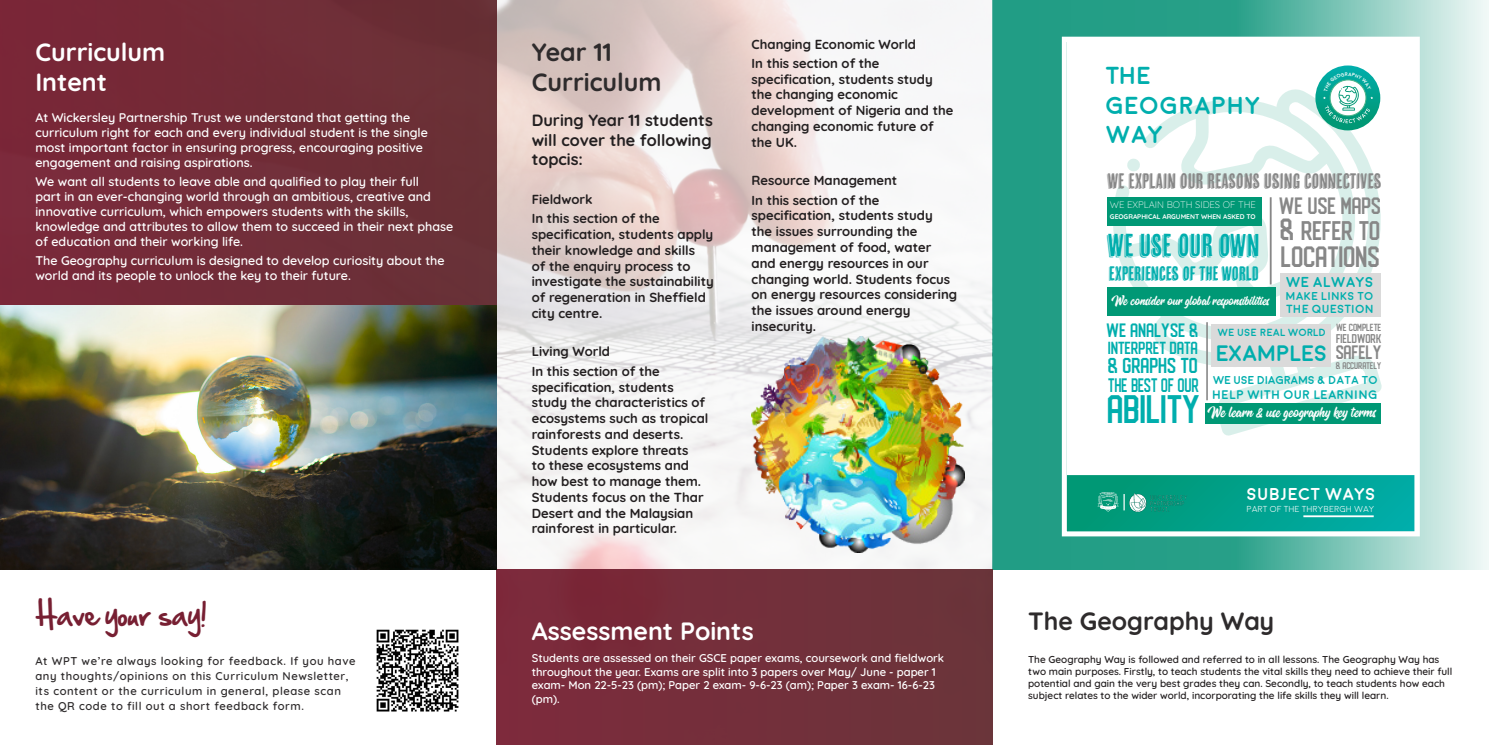
<style>
.page{position:relative;width:1489px;height:745px;background:#fff}
.page>*{position:absolute;margin:0;border:0;box-sizing:border-box;transform-origin:0 0}
.t1{font:31.75px "Areno";color:#00aead}
.t2{font:31.5px "Cheap Pine";color:#00aead}
.t3{font:700 25px/30px "Quicksand";color:#fff}
.t4{font:700 25px/30px "Quicksand";color:#2e2b2c}
.t5{font:25px "Hand Of Sean";color:#771f32}
.t6{font:700 24.5px/29.4px "Moon";color:#00aead}
.t7{font:23.5px "Areno";color:#878787}
.t8{font:700 22.25px "Moon";color:#00aead}
.t9{font:21.5px "Areno";color:#878787}
.t10{font:20.88px "Cheap Pine";color:#878787}
.t11{font:19.5px "Cheap Pine";color:#00aead}
.t12{font:19.12px "Oraqle Script";color:#fff}
.t13{font:18.88px "Areno";color:#878787}
.t14{font:17.25px "Areno";color:#00aead}
.t15{font:700 17.12px "Moon";color:#fff}
.t16{font:17px "Oraqle Script";color:#fff}
.Bullets{font:700 16.25px/19.5px "Quicksand";color:#231f20;text-align:justify}
.t17{font:15.62px "Areno";color:#00aead;scale:.86 1}
.t18{font:15.5px "Areno";color:#00aead}
.t19{font:15.5px "Areno";color:#878787}
.t20{font:700 14.38px "Moon";color:#00aead}
.t21{font:14px "Areno";color:#00aead}
.Bullets-2{font:700 13.12px/15.8px "Quicksand";color:#231f20}
.Bullets-3{font:600 12.5px/15px "Quicksand";color:#fff}
.t22{font:700 12.5px "Moon";color:#00aead}
.t23{font:700 11.75px "Moon";color:#00aead}
.t24{font:700 11.38px "Moon";color:#00aead}
.Bullets-4{font:600 11.25px/13.5px "Quicksand";color:#fff}
.t25{font:600 11.25px/15px "Quicksand";letter-spacing:.05em;color:#2e2b2c}
.t26{font:700 10.38px "Moon";color:#00aead}
.t27{font:10.12px "Areno";color:#878787}
.Bullets-5{font:600 10px/12px "Quicksand";color:#231f20}
.t28{font:300 9.5px "Quicksand";color:#fff}
.t29{font:300 8.62px "Moon";color:#fff}
.t30{font:8.25px "Areno";color:#878787}
.t31{font:7.75px "Areno";color:#878787}
.t32{font:700 6.75px "Quicksand";color:#fff}
.t33{font:700 2.5px "Montserrat";color:#f6f6f6}
.t34{font:700 2.12px "Montserrat";color:#fff}
.s1{font-size:24.5px}
</style>
<div class="page">
<svg style="left:992px;top:0;width:496px;height:569px;background:#70bfb0"></svg>
<img style="left:496px;top:0;width:496px;height:569px">
<div style="left:0;top:0;width:496px;height:569px;background:#722d37"></div>
<img style="left:376px;top:629px;width:83px;height:83px">
<svg style="left:1059px;top:34px;width:363px;height:504px"></svg>
<div style="left:496px;top:569px;width:496px;height:175px;background:#742f3b"></div>
<img style="left:0;top:305px;width:496px;height:264px">
<img style="left:751px;top:336px;width:213px;height:216px">
<svg style="left:1066px;top:475px;width:348px;height:56px;background:#08a38f"></svg>
<svg style="left:1322px;top:72px;width:50px;height:51px"></svg>
<p class="t3" style="left:35px;top:34px;width:131px">Curriculum<br>Intent</p>
<p class="t4" style="left:531px;top:34px;width:131px">Year 11<br>Curriculum</p>
<p class="Bullets-3" style="left:35px;top:110px;width:394px">At Wickersley Partnership Trust we understand that getting the curriculum right for each and every individual student is the single most important factor in ensuring progress, encouraging positive engagement and raising aspirations.</p>
<p class="Bullets-3" style="left:35px;top:174px;width:419px">We want all students to leave able and qualified to play their full<br>part in an ever-changing world through an ambitious, creative and innovative curriculum, which empowers students with the skills, knowledge and attributes to allow them to succeed in their next phase of education and their working life.</p>
<p class="Bullets-3" style="left:35px;top:252px;width:411px">The Geography curriculum is designed to develop curiosity about the world and its people to unlock the key to their future.</p>
<p class="Bullets" style="left:531px;top:109px;width:183px">During Year 11 students will cover the following topcis:</p>
<p class="Bullets-2" style="left:531px;top:190px;width:62px">Fieldwork</p>
<p class="Bullets-2" style="left:531px;top:209px;width:183px">In this section of the specification, students apply their knowledge and skills<br>of the enquiry process to investigate the sustainability of regeneration in Sheffield city centre.</p>
<p class="Bullets-2" style="left:531px;top:342px;width:80px">Living World</p>
<p class="Bullets-2" style="left:531px;top:361px;width:178px">In this section of the specification, students study the characteristics of ecosystems such as tropical rainforests and deserts.<br>Students explore threats<br>to these ecosystems and how best to manage them.<br>Students focus on the Thar<br>Desert and the Malaysian rainforest in particular.</p>
<p class="Bullets-2" style="left:751px;top:35px;width:166px">Changing Economic World</p>
<p class="Bullets-2" style="left:751px;top:54px;width:203px">In this section of the specification, students study the changing economic development of Nigeria and the changing economic future of the UK.</p>
<p class="Bullets-2" style="left:751px;top:171px;width:147px">Resource Management</p>
<p class="Bullets-2" style="left:751px;top:191px;width:207px">In this section of the specification, students study<br>the issues surrounding the management of food, water and energy resources in our changing world. Students focus on energy resources considering the issues around energy insecurity.</p>
<p class="t5" style="left:35px;top:591px;width:173px">Have your say!</p>
<p class="t25" style="left:35px;top:652px;width:321px">At WPT we’re always looking for feedback. If you have any thoughts/opinions on this Curriculum Newsletter, its content or the curriculum in general, please scan the QR code to fill out a short feedback form.</p>
<p class="t3" style="left:531px;top:613px;width:224px">Assessment Points</p>
<p class="Bullets-4" style="left:531px;top:651px;width:414px">Students are assessed on their GSCE paper exams, coursework and fieldwork throughout the year. Exams are split into 3 papers over May/ June - paper 1 exam- Mon 22-5-23 (pm); Paper 2 exam- 9-6-23 (am); Paper 3 exam- 16-6-23 (pm).</p>
<p class="t6" style="left:1106px;top:62px;width:156px">THE<br>GEOGRAPHY<br>WAY</p>
<p class="t10" style="left:1107px;top:169px;width:276px">WE EXPLAIN OUR REASONS USING CONNECTIVES</p>
<p class="t32" style="left:1109px;top:211px;width:147px">GEOGRAPHICAL ARGUMENT WHEN ASKED TO</p>
<p class="t9" style="left:1280px;top:222px;width:101px"><span class="s1">&amp;</span> REFER TO</p>
<p class="t13" style="left:1279px;top:198px;width:104px">WE USE MAPS</p>
<p class="t28" style="left:1109px;top:197px;width:148px">WE EXPLAIN BOTH SIDES OF THE</p>
<p class="t2" style="left:1107px;top:227px;width:154px">WE USE OUR OWN</p>
<p class="t11" style="left:1109px;top:262px;width:151px">EXPERIENCES OF THE WORLD</p>
<p class="t7" style="left:1281px;top:247px;width:100px">LOCATIONS</p>
<p class="t20" style="left:1285px;top:275px;width:89px">WE ALWAYS</p>
<p class="t24" style="left:1285px;top:290px;width:90px">MAKE LINKS TO</p>
<p class="t23" style="left:1285px;top:303px;width:89px">THE QUESTION</p>
<p class="t16" style="left:1111px;top:292px;width:159px">We consider our global responsibilities</p>
<p class="t18" style="left:1106px;top:324px;width:93px">WE ANALYSE &amp;</p>
<p class="t21" style="left:1108px;top:342px;width:91px">INTERPRET DATA</p>
<p class="t14" style="left:1108px;top:359px;width:91px">&amp; GRAPHS TO</p>
<p class="t17" style="left:1108px;top:378px;width:107px">THE BEST OF OUR</p>
<p class="t1" style="left:1108px;top:397px;width:95px">ABILITY</p>
<p class="t26" style="left:1217px;top:327px;width:110px">WE USE REAL WORLD</p>
<p class="t8" style="left:1215px;top:342px;width:113px">EXAMPLES</p>
<p class="t30" style="left:1336px;top:324px;width:47px">WE COMPLETE</p>
<p class="t27" style="left:1336px;top:334px;width:47px">FIELDWORK</p>
<p class="t19" style="left:1336px;top:346px;width:48px">SAFELY</p>
<p class="t31" style="left:1336px;top:362px;width:47px">&amp; ACCURATELY</p>
<p class="t24" style="left:1212px;top:374px;width:166px">WE USE DIAGRAMS &amp; DATA TO</p>
<p class="t22" style="left:1212px;top:388px;width:166px">HELP WITH OUR LEARNING</p>
<p class="t12" style="left:1207px;top:402px;width:170px">We learn &amp; use geography key terms</p>
<p class="t33" style="left:1107px;top:490px;width:3px">B</p>
<p class="t34" style="left:1107px;top:494px;width:3px">D</p>
<p class="t15" style="left:1246px;top:485px;width:131px">SUBJECT WAYS</p>
<p class="t29" style="left:1246px;top:504px;width:129px">PART OF THE THRYBERGH WAY</p>
<p class="t4" style="left:1028px;top:603px;width:248px">The Geography Way</p>
<p class="Bullets-5" style="left:1028px;top:653px;width:426px">The Geography Way is followed and referred to in all lessons. The Geography Way has two main purposes. Firstly, to teach students the vital skills they need to achieve their full potential and gain the very best grades they can. Secondly, to teach students how each subject relates to the wider world, incorporating the life skills they will learn.</p>
</div>
